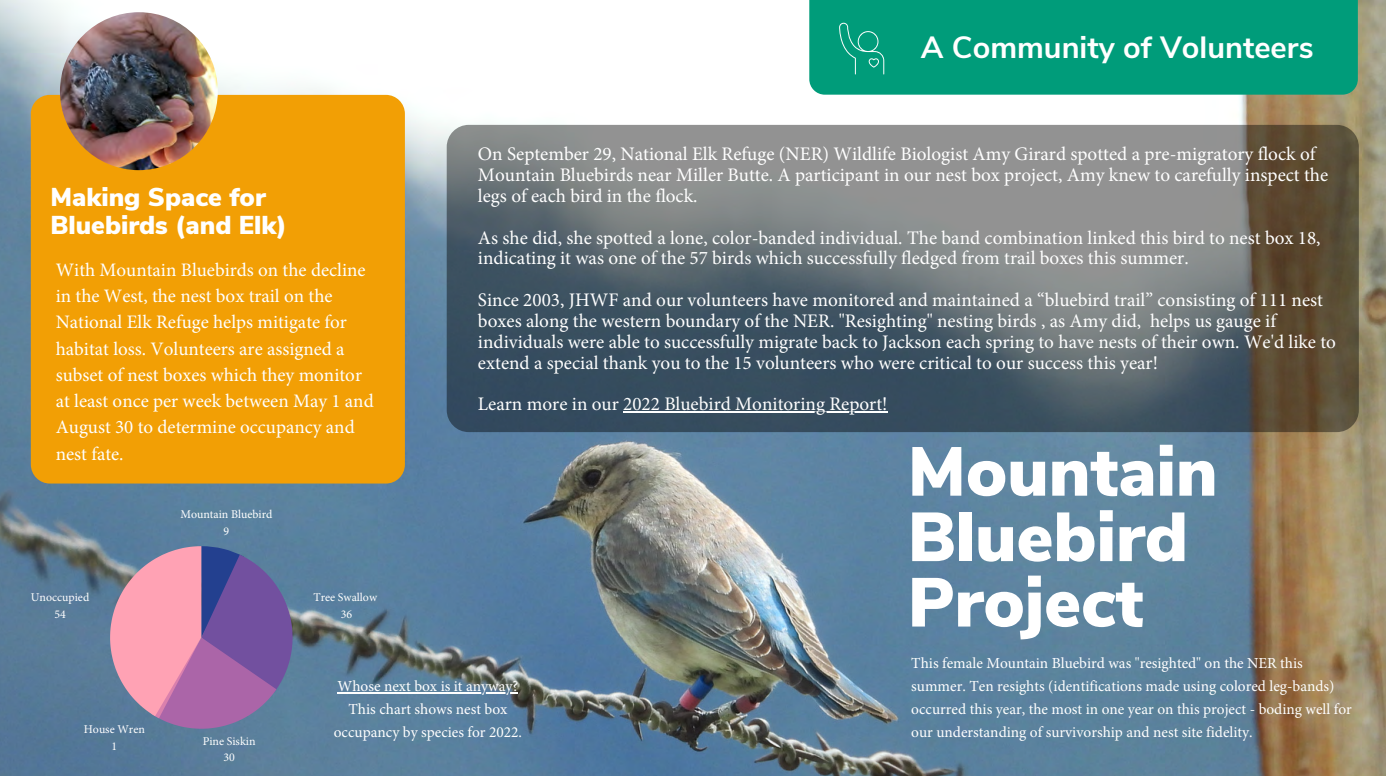
<style>
.page{position:relative;width:1386px;height:776px;background:#fff}
.page>*{position:absolute;margin:0;border:0;box-sizing:border-box;transform-origin:0 0}
.t1{font:900 68.95px/65.5px "Nunito Sans";color:#fff}
.t2{font:700 30.62px "Nunito Sans";color:#fff}
.t3{font:900 25.72px/28px "Nunito Sans";color:#fff}
.t4{font:19.07px/26.2px "Minion Pro";color:#fff}
.t5{font:15.4px/22.9px "Minion Pro";color:#fff}
.t6{font:11.9px/16.3px "Minion Pro";color:#fff;text-align:center}
</style>
<div class="page">
<img style="left:0;top:0;width:1386px;height:776px">
<div style="left:31px;top:95px;width:374px;height:388px;background:#f29f05;border-radius:19px"></div>
<img style="left:60px;top:12px;width:158px;height:158px;border-radius:50%">
<svg style="left:447px;top:125px;width:912px;height:307px;background:#636b6f"></svg>
<hr style="left:623px;top:412px;width:264px;height:1px;background:#fff">
<div style="left:809px;top:0;width:549px;height:95px;background:#009c7a"></div>
<svg style="left:110px;top:546px;width:183px;height:182px;background:#a278a5"></svg>
<hr style="left:338px;top:692px;width:180px;height:2px;background:#fff">
<svg style="left:839px;top:23px;width:45px;height:51px;background:#17a586"></svg>
<h3 class="t3" style="left:51px;top:183px;width:238px">Making Space for<br>Bluebirds (and Elk)</h3>
<p class="t4" style="left:56px;top:258px;width:319px">With Mountain Bluebirds on the decline in the West, the nest box trail on the National Elk Refuge helps mitigate for habitat loss. Volunteers are assigned a subset of nest boxes which they monitor at least once per week between May 1 and August 30 to determine occupancy and nest fate.</p>
<p class="t6" style="left:31px;top:590px;width:60px">Unoccupied<br>54</p>
<p class="t6" style="left:180px;top:507px;width:93px">Mountain Bluebird<br>9</p>
<p class="t6" style="left:313px;top:590px;width:65px">Tree Swallow<br>36</p>
<h2 class="t2" style="left:921px;top:27px;width:394px">A Community of Volunteers</h2>
<p class="t4" style="left:478px;top:145px;width:852px;line-height:20.8px">On September 29, National Elk Refuge (NER) Wildlife Biologist Amy Girard spotted a pre-migratory flock of<br>Mountain Bluebirds near Miller Butte. A participant in our nest box project, Amy knew to carefully inspect the legs of each bird in the flock.</p>
<p class="t4" style="left:478px;top:229px;width:844px;line-height:20.8px">As she did, she spotted a lone, color-banded individual. The band combination linked this bird to nest box 18, indicating it was one of the 57 birds which successfully fledged from trail boxes this summer.</p>
<p class="t4" style="left:478px;top:291px;width:860px;line-height:20.8px">Since 2003, JHWF and our volunteers have monitored and maintained a “bluebird trail” consisting of 111 nest boxes along the western boundary of the NER. "Resighting" nesting birds , as Amy did, helps us gauge if individuals were able to successfully migrate back to Jackson each spring to have nests of their own. We'd like to extend a special thank you to the 15 volunteers who were critical to our success this year!</p>
<p class="t4" style="left:478px;top:393px;width:411px">Learn more in our 2022 Bluebird Monitoring Report!</p>
<h1 class="t1" style="left:908px;top:440px;width:311px">Mountain<br>Bluebird<br>Project</h1>
<p class="t6" style="left:84px;top:722px;width:63px">House Wren<br>1</p>
<p class="t6" style="left:203px;top:734px;width:54px">Pine Siskin<br>30</p>
<p class="t5" style="left:334px;top:676px;width:190px;text-align:center">Whose next box is it anyway?<br>This chart shows nest box occupancy by species for 2022.</p>
<p class="t5" style="left:911px;top:653px;width:442px">This female Mountain Bluebird was "resighted" on the NER this summer. Ten resights (identifications made using colored leg-bands) occurred this year, the most in one year on this project - boding well for our understanding of survivorship and nest site fidelity.</p>
</div>
